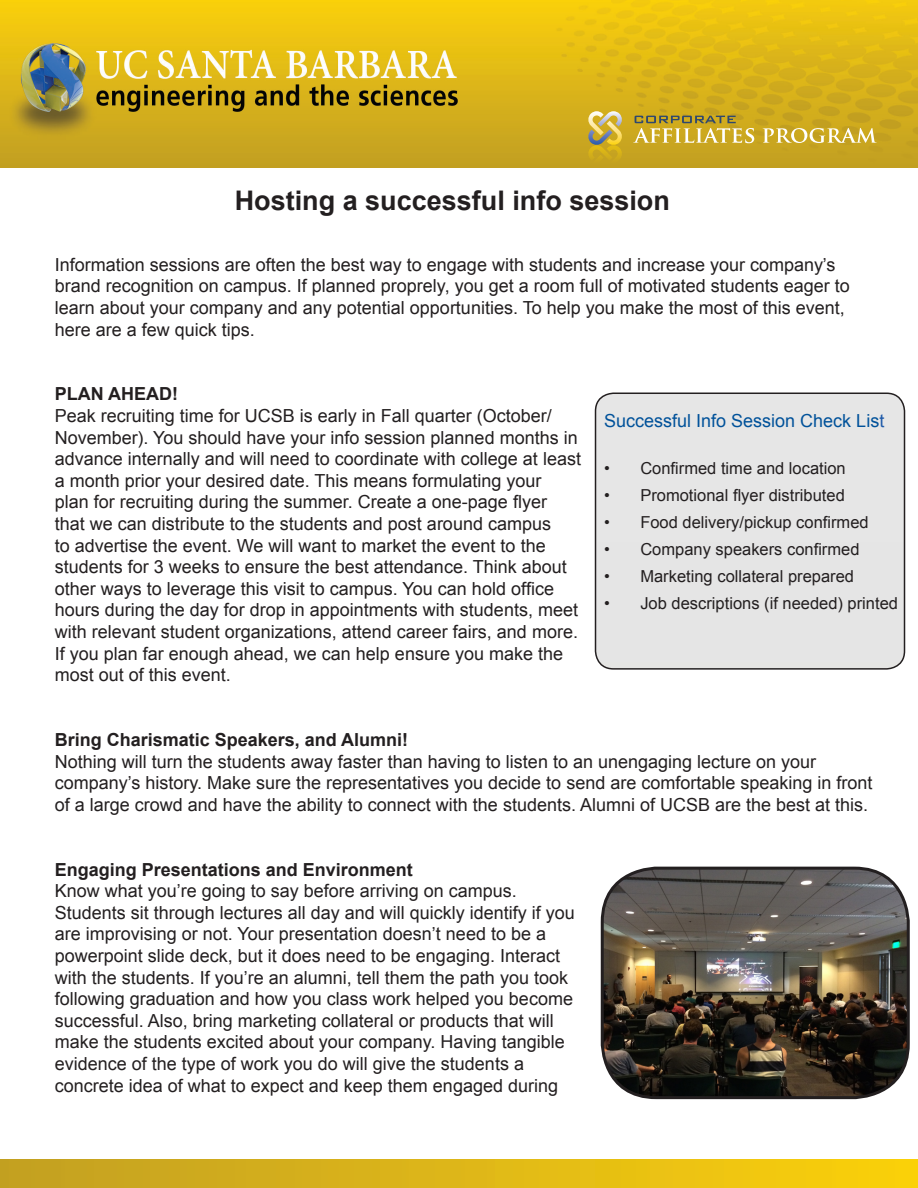
<style>
.page{position:relative;width:918px;height:1188px;background:#fff}
.page>*{position:absolute;margin:0;border:0;box-sizing:border-box;transform-origin:0 0}
.t1{font:700 27px "Arial";color:#231f20}
.t2{font:18px/21.6px "Arial";color:#231f20}
.t3{font:700 18px "Arial";color:#231f20}
.t4{font:18px "Arial";color:#01529a}
.t5{font:16.5px "Arial";color:#231f20}
.s1{color:#1f5aa9}
</style>
<div class="page">
<img style="left:0;top:0;width:918px;height:167px">
<div style="left:596px;top:393px;width:309px;height:276px;background:#e6e6e6"></div>
<div style="left:595px;top:393px;width:310px;height:277px;border:2px solid #231f20;border-radius:18px"></div>
<div style="left:0;top:1159px;width:918px;height:29px;background:linear-gradient(to right,#c29f23,#fbd00b)"></div>
<svg style="left:763px;top:128px;width:114px;height:15px"></svg>
<svg style="left:588px;top:111px;width:35px;height:52px;background:#cbb24d"></svg>
<svg style="left:633px;top:116px;width:121px;height:27px;background:#c6ad4a"></svg>
<img style="left:602px;top:868px;width:306px;height:230px">
<div style="left:601px;top:867px;width:309px;height:232px;border:3px solid #231f20;border-radius:54px"></div>
<p class="t1" style="left:235px;top:183px;width:437px">Hosting a successful info session</p>
<p class="t2" style="left:55px;top:254px;width:797px">Information sessions are often the best way to engage with students and increase your company’s brand recognition on campus. If planned proprely, you get a room full of motivated students eager to learn about your company and any potential opportunities. To help you make the most of this event, here are a few quick tips.</p>
<p class="t3" style="left:55px;top:382px;width:125px">PLAN AHEAD!</p>
<p class="t2" style="left:55px;top:405px;width:528px">Peak recruiting time for UCSB is early in Fall quarter (October/ November). You should have your info session planned months in advance internally and will need to coordinate with college at least a month prior your desired date. This means formulating your<br>plan for recruiting during the summer. Create a one-page flyer that we can distribute to the students and post around campus<br>to advertise the event. We will want to market the event to the students for 3 weeks to ensure the best attendance. Think about other ways to leverage this visit to campus. You can hold office hours during the day for drop in appointments with students, meet with relevant student organizations, attend career fairs, and more.<br>If you plan far enough ahead, we can help ensure you make the most out of this event.</p>
<p class="t4" style="left:604px;top:409px;width:282px">Successful Info Session Check Lis<span class="s1">t</span></p>
<p class="t5" style="left:604px;top:457px;width:243px">• Confirmed time and location</p>
<p class="t5" style="left:604px;top:484px;width:242px">• Promotional flyer distributed</p>
<p class="t5" style="left:604px;top:511px;width:266px">• Food delivery/pickup confirmed</p>
<p class="t5" style="left:604px;top:538px;width:257px">• Company speakers confirmed</p>
<p class="t5" style="left:604px;top:565px;width:251px">• Marketing collateral prepared</p>
<p class="t5" style="left:604px;top:592px;width:295px">• Job descriptions (if needed) printed</p>
<p class="t3" style="left:55px;top:728px;width:355px">Bring Charismatic Speakers, and Alumni!</p>
<p class="t2" style="left:55px;top:751px;width:819px">Nothing will turn the students away faster than having to listen to an unengaging lecture on your company’s history. Make sure the representatives you decide to send are comfortable speaking in front of a large crowd and have the ability to connect with the students. Alumni of UCSB are the best at this.</p>
<p class="t3" style="left:55px;top:857px;width:360px">Engaging Presentations and Environment</p>
<p class="t2" style="left:55px;top:880px;width:522px">Know what you’re going to say before arriving on campus.<br>Students sit through lectures all day and will quickly identify if you are improvising or not. Your presentation doesn’t need to be a powerpoint slide deck, but it does need to be engaging. Interact with the students. If you’re an alumni, tell them the path you took following graduation and how you class work helped you become successful. Also, bring marketing collateral or products that will make the students excited about your company. Having tangible evidence of the type of work you do will give the students a concrete idea of what to expect and keep them engaged during</p>
</div>
